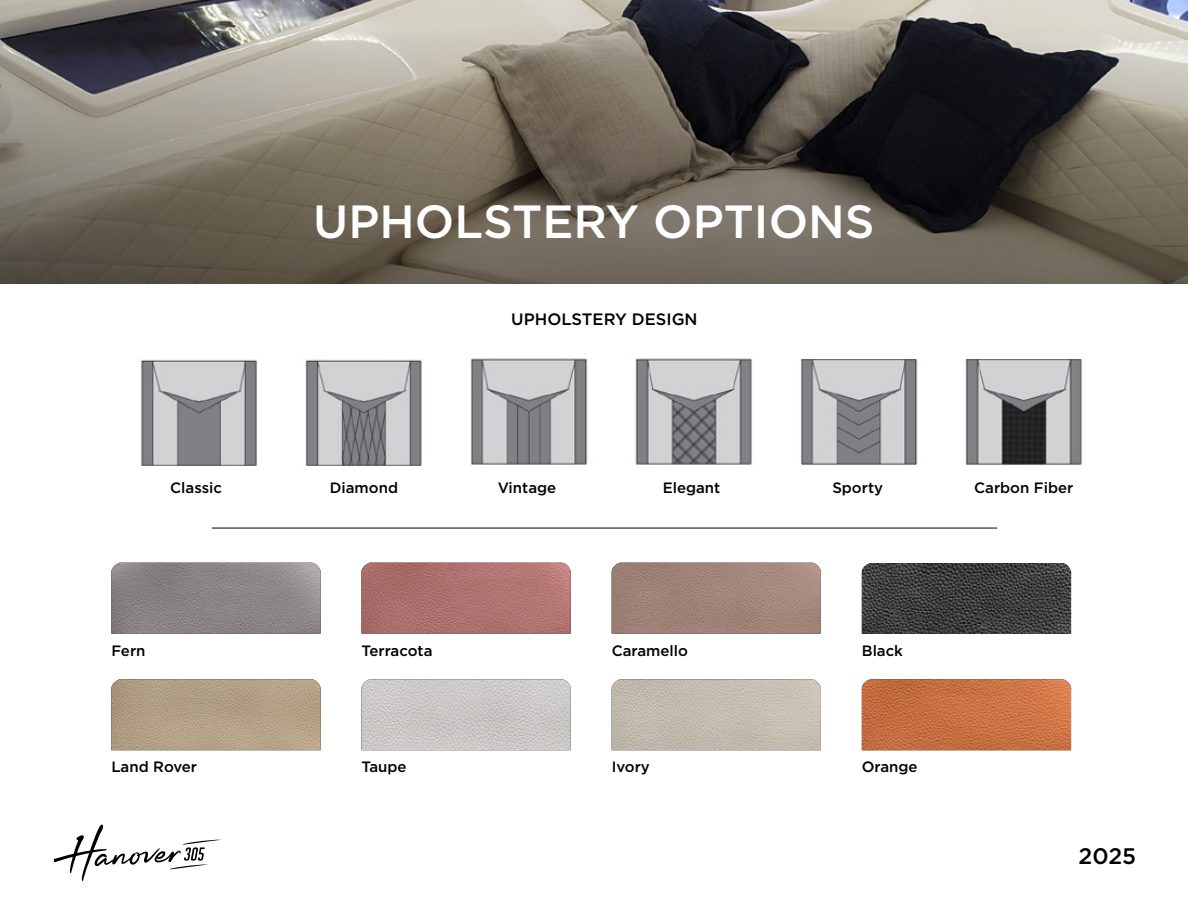
<style>
.page{position:relative;width:1188px;height:918px;background:#fff}
.page>*{position:absolute;margin:0;border:0;box-sizing:border-box;transform-origin:0 0}
.t1{font:500 46.5px "Gotham";color:#fff}
.t2{font:500 22.5px "Gotham";color:#000}
.t3{font:500 16.5px "Gotham";color:#000}
.t4{font:500 15px "Gotham";color:#000}
</style>
<div class="page">
<img style="left:0;top:0;width:1188px;height:22px">
<svg style="left:0;top:22px;width:1188px;height:262px;background:#6b655c"></svg>
<svg style="left:54px;top:825px;width:167px;height:56px"></svg>
<img style="left:361px;top:562px;width:210px;height:72px">
<img style="left:361px;top:679px;width:210px;height:71px">
<img style="left:111px;top:562px;width:210px;height:72px">
<img style="left:111px;top:679px;width:210px;height:71px">
<img style="left:612px;top:562px;width:209px;height:72px">
<img style="left:612px;top:679px;width:209px;height:71px">
<img style="left:862px;top:563px;width:209px;height:71px">
<img style="left:862px;top:679px;width:210px;height:71px">
<img style="left:141px;top:359px;width:281px;height:107px">
<img style="left:470px;top:358px;width:282px;height:107px">
<img style="left:800px;top:359px;width:282px;height:106px">
<hr style="left:212px;top:528px;width:785px;height:1px;background:#000">
<h1 class="t1" style="left:313px;top:195px;width:563px">UPHOLSTERY OPTIONS</h1>
<p class="t3" style="left:511px;top:310px;width:188px">UPHOLSTERY DESIGN</p>
<p class="t4" style="left:170px;top:479px;width:53px">Classic</p>
<p class="t4" style="left:330px;top:479px;width:70px">Diamond</p>
<p class="t4" style="left:498px;top:479px;width:60px">Vintage</p>
<p class="t4" style="left:663px;top:479px;width:59px">Elegant</p>
<p class="t4" style="left:832px;top:479px;width:52px">Sporty</p>
<p class="t4" style="left:974px;top:479px;width:101px">Carbon Fiber</p>
<p class="t4" style="left:111px;top:642px;width:36px">Fern</p>
<p class="t4" style="left:361px;top:642px;width:73px">Terracota</p>
<p class="t4" style="left:612px;top:642px;width:78px">Caramello</p>
<p class="t4" style="left:862px;top:642px;width:43px">Black</p>
<p class="t4" style="left:111px;top:758px;width:87px">Land Rover</p>
<p class="t4" style="left:361px;top:758px;width:47px">Taupe</p>
<p class="t4" style="left:612px;top:758px;width:40px">Ivory</p>
<p class="t4" style="left:862px;top:758px;width:57px">Orange</p>
<h2 class="t2" style="left:1079px;top:843px;width:59px">2025</h2>
</div>
